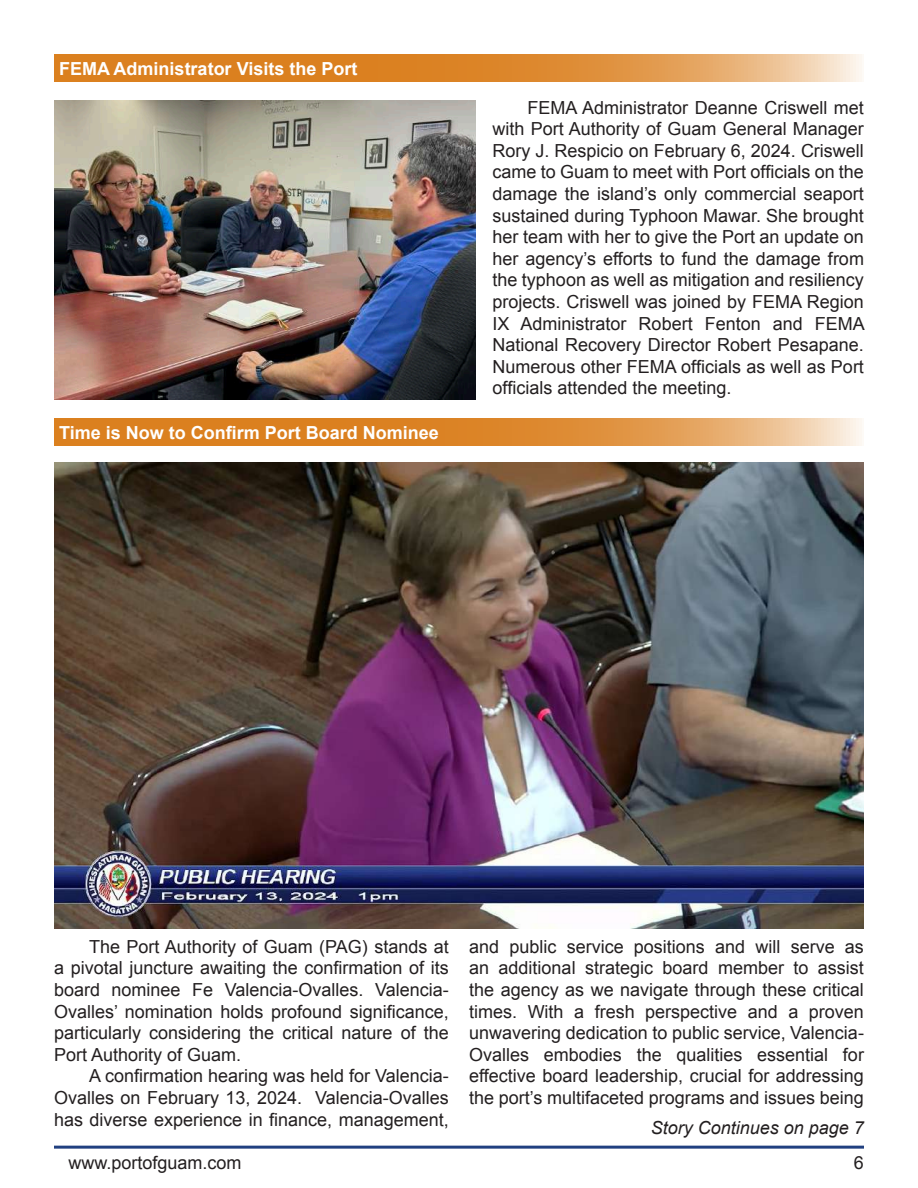
<style>
.page{position:relative;width:918px;height:1188px;background:#fff}
.page>*{position:absolute;margin:0;border:0;box-sizing:border-box;transform-origin:0 0}
.t1{font:18px/21.6px "Arial";color:#231f20;text-align:justify}
.t2{font:700 18px "Arial";color:#fff}
.t3{font:italic 18px "Arial";color:#231f20}
</style>
<div class="page">
<hr style="left:54px;top:1146px;width:810px;height:3px;background:#214080">
<svg style="left:54px;top:54px;width:808px;height:28px;background:#e09342"></svg>
<img style="left:54px;top:100px;width:421px;height:300px">
<svg style="left:54px;top:418px;width:808px;height:28px;background:#e09342"></svg>
<img style="left:54px;top:463px;width:810px;height:466px">
<p class="t2" style="left:59px;top:56px;width:300px">FEMA Administrator Visits the Port</p>
<p class="t2" style="left:59px;top:420px;width:381px">Time is Now to Confirm Port Board Nominee</p>
<p class="t1" style="left:492px;top:97px;width:374px;text-indent:35px">FEMA Administrator Deanne Criswell met with Port Authority of Guam General Manager Rory J. Respicio on February 6, 2024. Criswell came to Guam to meet with Port officials on the damage the island’s only commercial seaport sustained during Typhoon Mawar. She brought her team with her to give the Port an update on her agency’s efforts to fund the damage from the typhoon as well as mitigation and resiliency projects. Criswell was joined by FEMA Region IX Administrator Robert Fenton and FEMA National Recovery Director Robert Pesapane.<br>Numerous other FEMA officials as well as Port officials attended the meeting.</p>
<p class="t1" style="left:54px;top:936px;width:396px;text-indent:35px">The Port Authority of Guam (PAG) stands at a pivotal juncture awaiting the confirmation of its board nominee Fe Valencia-Ovalles. Valencia-Ovalles’ nomination holds profound significance, particularly considering the critical nature of the Port Authority of Guam.</p>
<p class="t1" style="left:54px;top:1065px;width:396px;text-indent:35px">A confirmation hearing was held for Valencia-Ovalles on February 13, 2024. Valencia-Ovalles has diverse experience in finance, management,</p>
<p class="t1" style="left:469px;top:936px;width:396px">and public service positions and will serve as an additional strategic board member to assist the agency as we navigate through these critical times. With a fresh perspective and a proven unwavering dedication to public service, Valencia-Ovalles embodies the qualities essential for effective board leadership, crucial for addressing the port’s multifaceted programs and issues being</p>
<p class="t3" style="left:651px;top:1116px;width:215px">Story Continues on page 7</p>
<p class="t1" style="left:69px;top:1152px;width:175px">www.portofguam.com</p>
<p class="t1" style="left:854px;top:1152px;width:12px">6</p>
</div>
